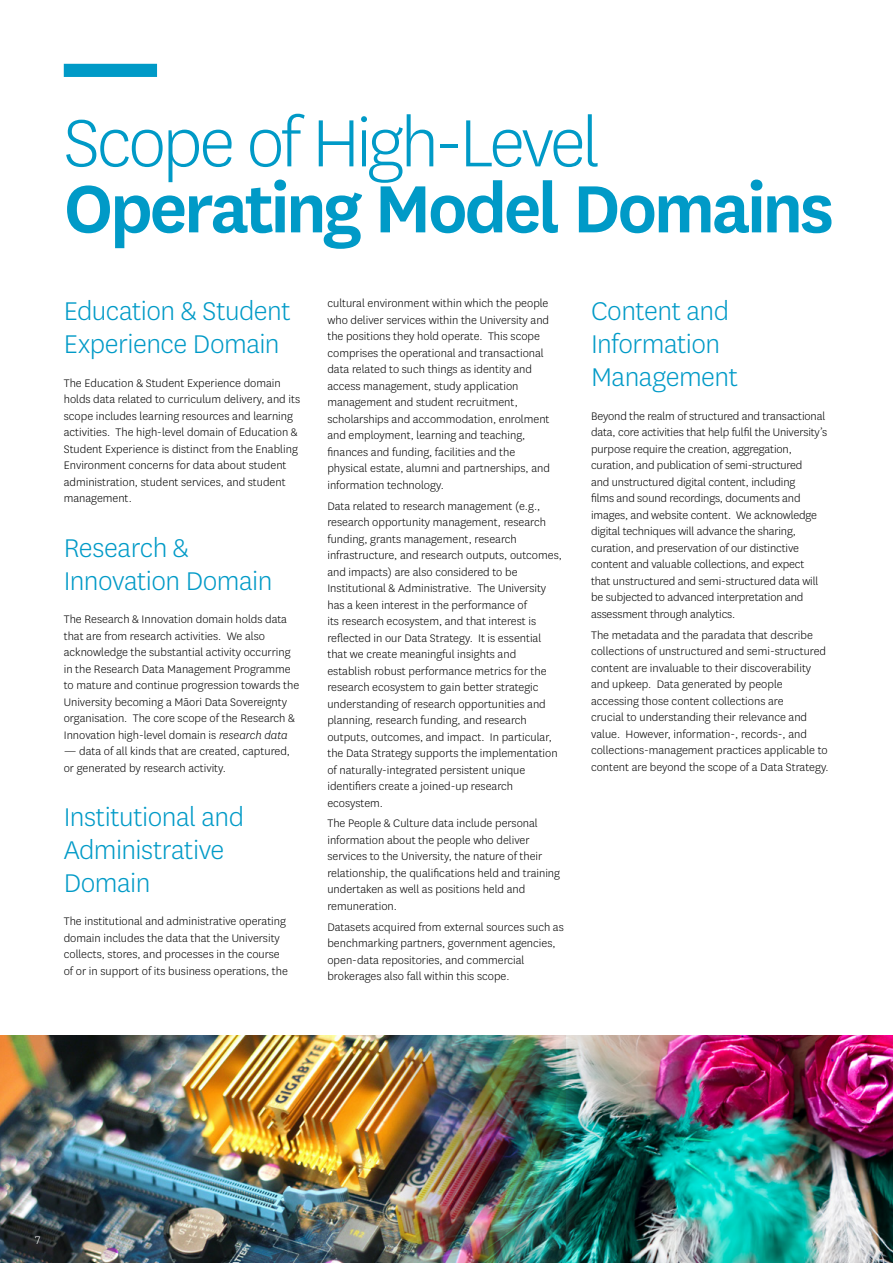
<style>
.page{position:relative;width:893px;height:1263px;background:#fff}
.page>*{position:absolute;margin:0;border:0;box-sizing:border-box;transform-origin:0 0}
.t1{font:600 78px "National";letter-spacing:-.045em;color:#009ac7}
.t2{font:300 78px "National";letter-spacing:-.045em;color:#009ac7}
.t3{font:300 30px/33px "National";letter-spacing:-.015em;color:#009ac7}
.t4{font:300 12.75px/16.5px "National";color:#000}
.t5{font:300 12.75px "National";color:#fff}
.s1{font-style:italic}
</style>
<div class="page">
<div style="left:64px;top:64px;width:93px;height:13px;background:#009ac7"></div>
<img style="left:0;top:1036px;width:327px;height:227px">
<img style="left:327px;top:1036px;width:43px;height:227px">
<img style="left:370px;top:1036px;width:523px;height:227px">
<h1 class="t2" style="left:64px;top:94px;width:538px">Scope of High-Level</h1>
<h1 class="t1" style="left:64px;top:154px;width:772px">Operating Model Domains</h1>
<h2 class="t3" style="left:64px;top:294px;width:228px">Education &amp; Student<br>Experience Domain</h2>
<p class="t4" style="left:64px;top:374px;width:238px">The Education &amp; Student Experience domain holds data related to curriculum delivery, and its scope includes learning resources and learning activities. The high-level domain of Education &amp; Student Experience is distinct from the Enabling Environment concerns for data about student administration, student services, and student management.</p>
<h2 class="t3" style="left:64px;top:530px;width:210px">Research &amp;<br>Innovation Domain</h2>
<p class="t4" style="left:64px;top:610px;width:237px">The Research &amp; Innovation domain holds data that are from research activities. We also acknowledge the substantial activity occurring in the Research Data Management Programme to mature and continue progression towards the University becoming a Māori Data Sovereignty organisation. The core scope of the Research &amp; Innovation high-level domain is <span class="s1">research data</span></p>
<p class="t4" style="left:64px;top:742px;width:228px">— data of all kinds that are created, captured, or generated by research activity.</p>
<h2 class="t3" style="left:64px;top:799px;width:182px">Institutional and<br>Administrative<br>Domain</h2>
<p class="t4" style="left:64px;top:913px;width:226px">The institutional and administrative operating domain includes the data that the University collects, stores, and processes in the course of or in support of its business operations, the</p>
<p class="t4" style="left:327px;top:295px;width:224px">cultural environment within which the people who deliver services within the University and the positions they hold operate. This scope comprises the operational and transactional data related to such things as identity and access management, study application management and student recruitment, scholarships and accommodation, enrolment and employment, learning and teaching, finances and funding, facilities and the physical estate, alumni and partnerships, and information technology.</p>
<p class="t4" style="left:327px;top:497px;width:236px">Data related to research management (e.g., research opportunity management, research funding, grants management, research infrastructure, and research outputs, outcomes, and impacts) are also considered to be Institutional &amp; Administrative. The University has a keen interest in the performance of<br>its research ecosystem, and that interest is reflected in our Data Strategy. It is essential that we create meaningful insights and establish robust performance metrics for the research ecosystem to gain better strategic understanding of research opportunities and planning, research funding, and research outputs, outcomes, and impact. In particular, the Data Strategy supports the implementation of naturally-integrated persistent unique identifiers create a joined-up research ecosystem.</p>
<p class="t4" style="left:327px;top:815px;width:234px">The People &amp; Culture data include personal information about the people who deliver services to the University, the nature of their relationship, the qualifications held and training undertaken as well as positions held and remuneration.</p>
<p class="t4" style="left:327px;top:918px;width:238px">Datasets acquired from external sources such as benchmarking partners, government agencies, open-data repositories, and commercial brokerages also fall within this scope.</p>
<h2 class="t3" style="left:591px;top:294px;width:148px">Content and<br>Information<br>Management</h2>
<p class="t4" style="left:591px;top:407px;width:238px">Beyond the realm of structured and transactional data, core activities that help fulfil the University’s purpose require the creation, aggregation, curation, and publication of semi-structured<br>and unstructured digital content, including<br>films and sound recordings, documents and images, and website content. We acknowledge digital techniques will advance the sharing, curation, and preservation of our distinctive content and valuable collections, and expect<br>that unstructured and semi-structured data will be subjected to advanced interpretation and assessment through analytics.</p>
<p class="t4" style="left:591px;top:626px;width:239px">The metadata and the paradata that describe collections of unstructured and semi-structured content are invaluable to their discoverability and upkeep. Data generated by people accessing those content collections are<br>crucial to understanding their relevance and value. However, information-, records-, and collections-management practices applicable to content are beyond the scope of a Data Strategy.</p>
<p class="t5" style="left:34px;top:1232px;width:9px">7</p>
</div>
